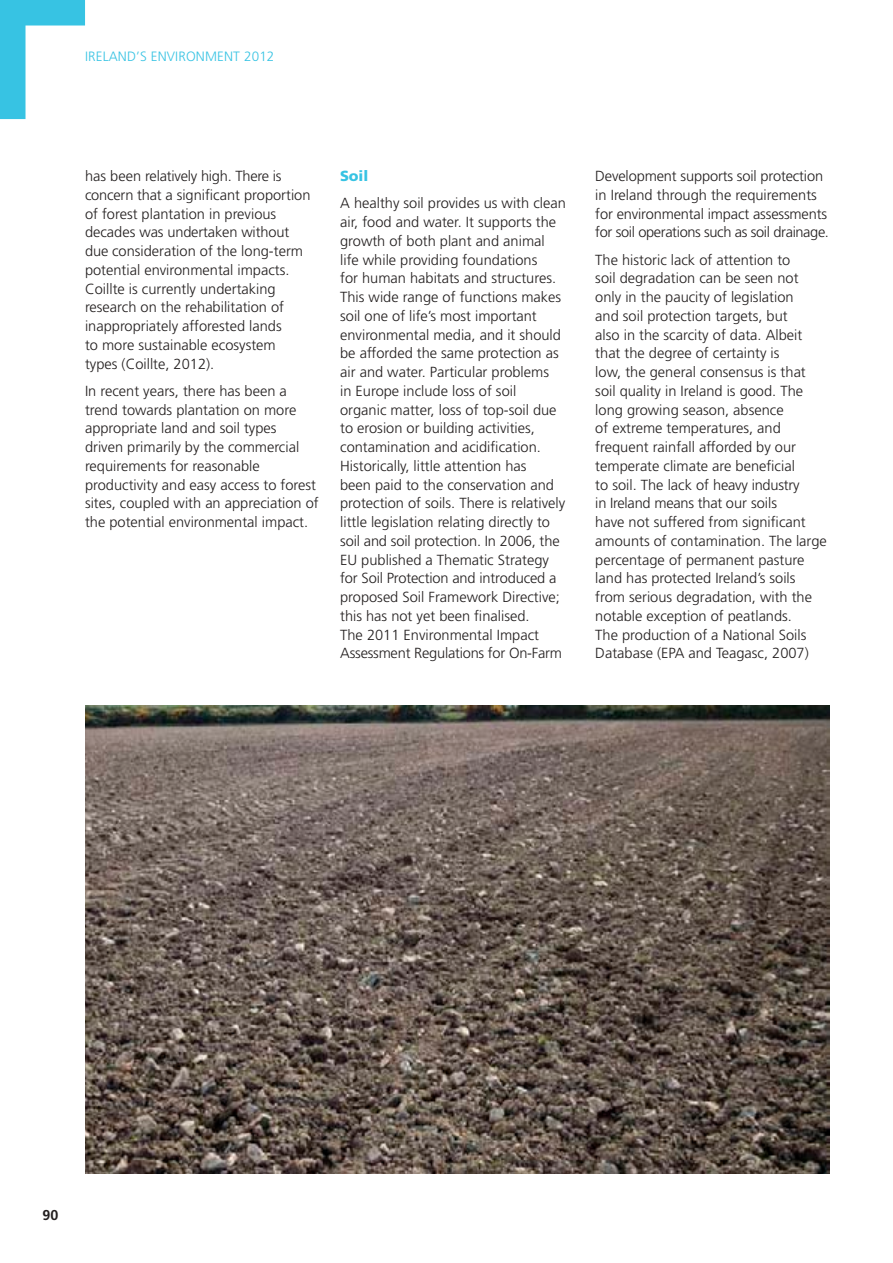
<style>
.page{position:relative;width:893px;height:1263px;background:#fff}
.page>*{position:absolute;margin:0;border:0;box-sizing:border-box;transform-origin:0 0}
.Body__2{font:300 14.7px/18.8px "Frutiger LT Std";color:#231f1f}
.Body_S2_H2{font:900 14.7px "Frutiger LT Std";color:#37c3e3}
.t1{font:700 14.25px "Frutiger LT Std";color:#231f1f}
.t2{font:300 13.5px "Frutiger LT Std";letter-spacing:.01em;color:#37c3e3}
</style>
<div class="page">
<svg style="left:0;top:0;width:85px;height:119px"></svg>
<img style="left:85px;top:706px;width:744px;height:468px">
<p class="t2" style="left:85px;top:49px;width:27px">Irelan</p>
<p class="t2" style="left:127px;top:49px;width:70px">d’s Environm</p>
<p class="t2" style="left:217px;top:49px;width:59px">ent 2012</p>
<p class="Body__2" style="left:85px;top:167px;width:227px">has been relatively high. There is concern that a significant proportion of forest plantation in previous decades was undertaken without due consideration of the long-term potential environmental impacts.<br>Coillte is currently undertaking research on the rehabilitation of inappropriately afforested lands<br>to more sustainable ecosystem types (Coillte, 2012).</p>
<p class="Body__2" style="left:85px;top:382px;width:235px">In recent years, there has been a trend towards plantation on more appropriate land and soil types<br>driven primarily by the commercial requirements for reasonable productivity and easy access to forest sites, coupled with an appreciation of the potential environmental impact.</p>
<p class="Body_S2_H2" style="left:340px;top:167px;width:30px">Soil</p>
<p class="Body__2" style="left:340px;top:194px;width:227px">A healthy soil provides us with clean air, food and water. It supports the growth of both plant and animal life while providing foundations<br>for human habitats and structures.<br>This wide range of functions makes soil one of life’s most important environmental media, and it should be afforded the same protection as air and water. Particular problems<br>in Europe include loss of soil organic matter, loss of top-soil due to erosion or building activities, contamination and acidification.<br>Historically, little attention has<br>been paid to the conservation and protection of soils. There is relatively little legislation relating directly to soil and soil protection. In 2006, the EU published a Thematic Strategy for Soil Protection and introduced a proposed Soil Framework Directive; this has not yet been finalised.<br>The 2011 Environmental Impact Assessment Regulations for On-Farm</p>
<p class="Body__2" style="left:595px;top:167px;width:235px">Development supports soil protection in Ireland through the requirements for environmental impact assessments for soil operations such as soil drainage.</p>
<p class="Body__2" style="left:595px;top:250px;width:233px">The historic lack of attention to<br>soil degradation can be seen not only in the paucity of legislation<br>and soil protection targets, but<br>also in the scarcity of data. Albeit that the degree of certainty is<br>low, the general consensus is that soil quality in Ireland is good. The long growing season, absence<br>of extreme temperatures, and frequent rainfall afforded by our temperate climate are beneficial<br>to soil. The lack of heavy industry<br>in Ireland means that our soils<br>have not suffered from significant amounts of contamination. The large percentage of permanent pasture land has protected Ireland’s soils from serious degradation, with the notable exception of peatlands.<br>The production of a National Soils Database (EPA and Teagasc, 2007)</p>
<p class="t1" style="left:43px;top:1207px;width:17px">90</p>
</div>
